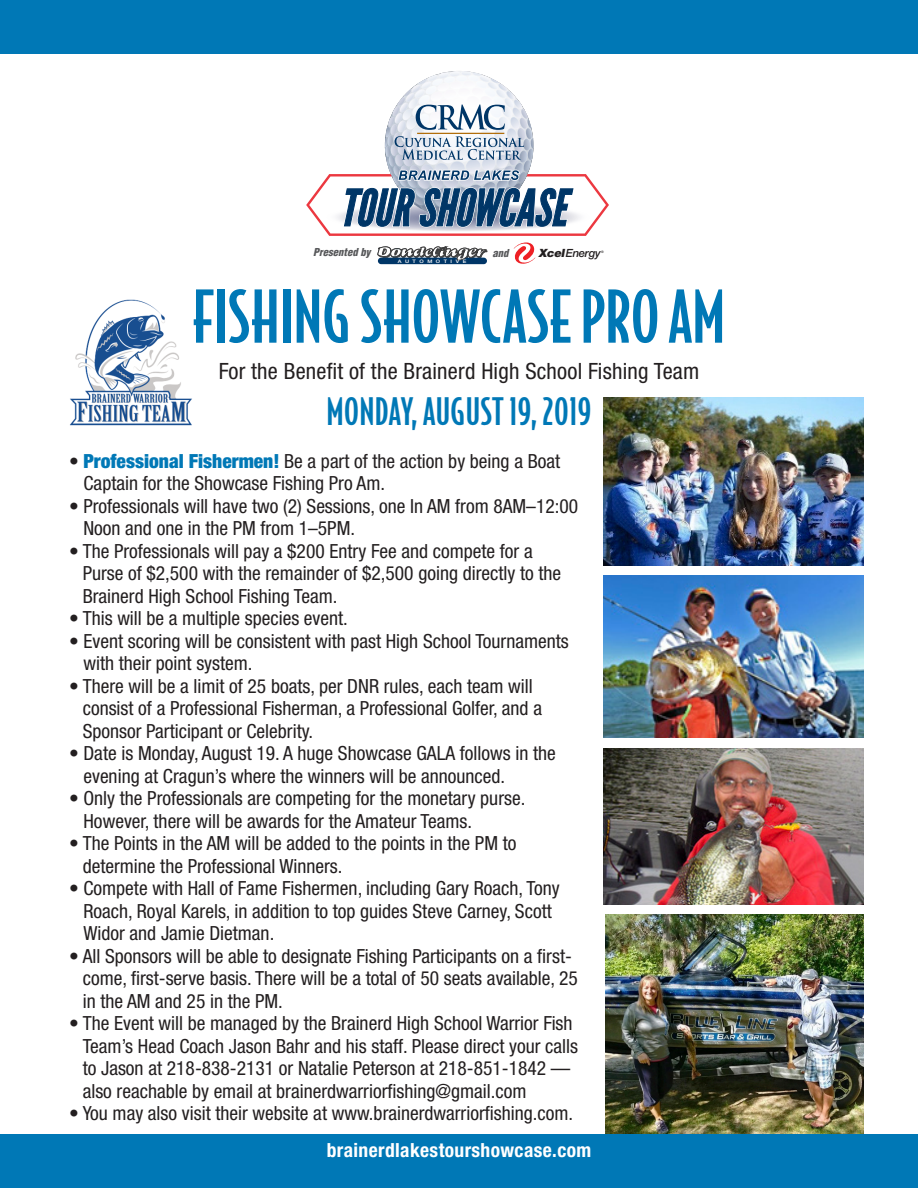
<style>
.page{position:relative;width:918px;height:1188px;background:#fff}
.page>*{position:absolute;margin:0;border:0;box-sizing:border-box;transform-origin:0 0}
.t1{font:500 69px "Bodega Sans";color:#0078b6}
.t2{font:500 36px "Bodega Sans";letter-spacing:.01em;color:#0078b6}
.t3{font:condensed 22.5px "Helvetica Neue";letter-spacing:.01em;color:#231f20}
.t4{font:condensed 19.5px/22.5px "Helvetica Neue LT Std";color:#231f20}
.t5{font:700 condensed 19.5px "Helvetica Neue LT Std";letter-spacing:.02em;color:#fff}
.t6{font:italic 500 11.25px "Helvetica Neue LT Std";letter-spacing:-.025em;color:#231f20}
.t7{font:italic 900 condensed 10.65px "Helvetica";color:#57585a}
.t8{font:500 4.8px "Helvetica Neue LT Std";color:#fff;scale:1.2 1}
.t9{font:italic 500 3.3px "Helvetica Neue LT Std";color:#231f20}
.s1{font-family:"Helvetica";font-weight:900}
.s2{font-weight:900;color:#0078b6}
</style>
<div class="page">
<img style="left:70px;top:299px;width:122px;height:127px">
<svg style="left:514px;top:242px;width:21px;height:22px"></svg>
<svg style="left:306px;top:71px;width:303px;height:165px"></svg>
<hr style="left:417px;top:133px;width:87px;height:1px;background:#b26f0c">
<div style="left:378px;top:258px;width:109px;height:6px;background:#003667;border-radius:3px"></div>
<svg style="left:377px;top:246px;width:111px;height:16px"></svg>
<div style="left:0;top:1134px;width:918px;height:54px;background:#0078b6"></div>
<div style="left:0;top:0;width:918px;height:54px;background:#0078b6"></div>
<img style="left:604px;top:397px;width:260px;height:169px">
<img style="left:604px;top:576px;width:260px;height:162px">
<img style="left:604px;top:748px;width:260px;height:156px">
<img style="left:606px;top:914px;width:258px;height:220px">
<p class="t7" style="left:313px;top:246px;width:59px">Presented by</p>
<p class="t6" style="left:538px;top:246px;width:64px"><span class="s1">Xcel</span>Energy</p>
<p class="t9" style="left:601px;top:250px;width:4px">®</p>
<p class="t7" style="left:492px;top:246px;width:18px">and</p>
<p class="t8" style="left:398px;top:258px;width:59px">A U T O M O T I V E</p>
<p class="t1" style="left:193px;top:275px;width:534px">FISHING SHOWCASE PRO AM</p>
<p class="t3" style="left:219px;top:358px;width:482px">For the Benefit of the Brainerd High School Fishing Team</p>
<p class="t2" style="left:327px;top:390px;width:266px">MONDAY, AUGUST 19, 2019</p>
<p class="t4" style="left:83px;top:449px;width:478px;text-indent:-14px">• <span class="s2">Professional Fishermen!</span> Be a part of the action by being a Boat<br>Captain for the Showcase Fishing Pro Am.</p>
<p class="t4" style="left:83px;top:494px;width:496px;text-indent:-14px">• Professionals will have two (2) Sessions, one In AM from 8AM–12:00<br>Noon and one in the PM from 1–5PM.</p>
<p class="t4" style="left:83px;top:539px;width:480px;text-indent:-14px">• The Professionals will pay a $200 Entry Fee and compete for a<br>Purse of $2,500 with the remainder of $2,500 going directly to the<br>Brainerd High School Fishing Team.</p>
<p class="t4" style="left:69px;top:607px;width:280px">• This will be a multiple species event.</p>
<p class="t4" style="left:83px;top:629px;width:487px;text-indent:-14px">• Event scoring will be consistent with past High School Tournaments with their point system.</p>
<p class="t4" style="left:83px;top:674px;width:461px;text-indent:-14px">• There will be a limit of 25 boats, per DNR rules, each team will consist of a Professional Fisherman, a Professional Golfer, and a<br>Sponsor Participant or Celebrity.</p>
<p class="t4" style="left:83px;top:742px;width:474px;text-indent:-14px">• Date is Monday, August 19. A huge Showcase GALA follows in the evening at Cragun’s where the winners will be announced.</p>
<p class="t4" style="left:83px;top:787px;width:443px;text-indent:-14px">• Only the Professionals are competing for the monetary purse.<br>However, there will be awards for the Amateur Teams.</p>
<p class="t4" style="left:83px;top:832px;width:435px;text-indent:-14px">• The Points in the AM will be added to the points in the PM to determine the Professional Winners.</p>
<p class="t4" style="left:83px;top:877px;width:478px;text-indent:-14px">• Compete with Hall of Fame Fishermen, including Gary Roach, Tony<br>Roach, Royal Karels, in addition to top guides Steve Carney, Scott<br>Widor and Jamie Dietman.</p>
<p class="t4" style="left:83px;top:944px;width:497px;text-indent:-14px">• All Sponsors will be able to designate Fishing Participants on a first&shy;come, first-serve basis. There will be a total of 50 seats available, 25 in the AM and 25 in the PM.</p>
<p class="t4" style="left:83px;top:1012px;width:497px;text-indent:-14px">• The Event will be managed by the Brainerd High School Warrior Fish Team’s Head Coach Jason Bahr and his staff. Please direct your calls to Jason at 218-838-2131 or Natalie Peterson at 218-851-1842 — also reachable by email at brainerdwarriorfishing@gmail.com</p>
<p class="t4" style="left:69px;top:1102px;width:506px">• You may also visit their website at www.brainerdwarriorfishing.com.</p>
<p class="t5" style="left:327px;top:1138px;width:266px">brainerdlakestourshowcase.com</p>
</div>
